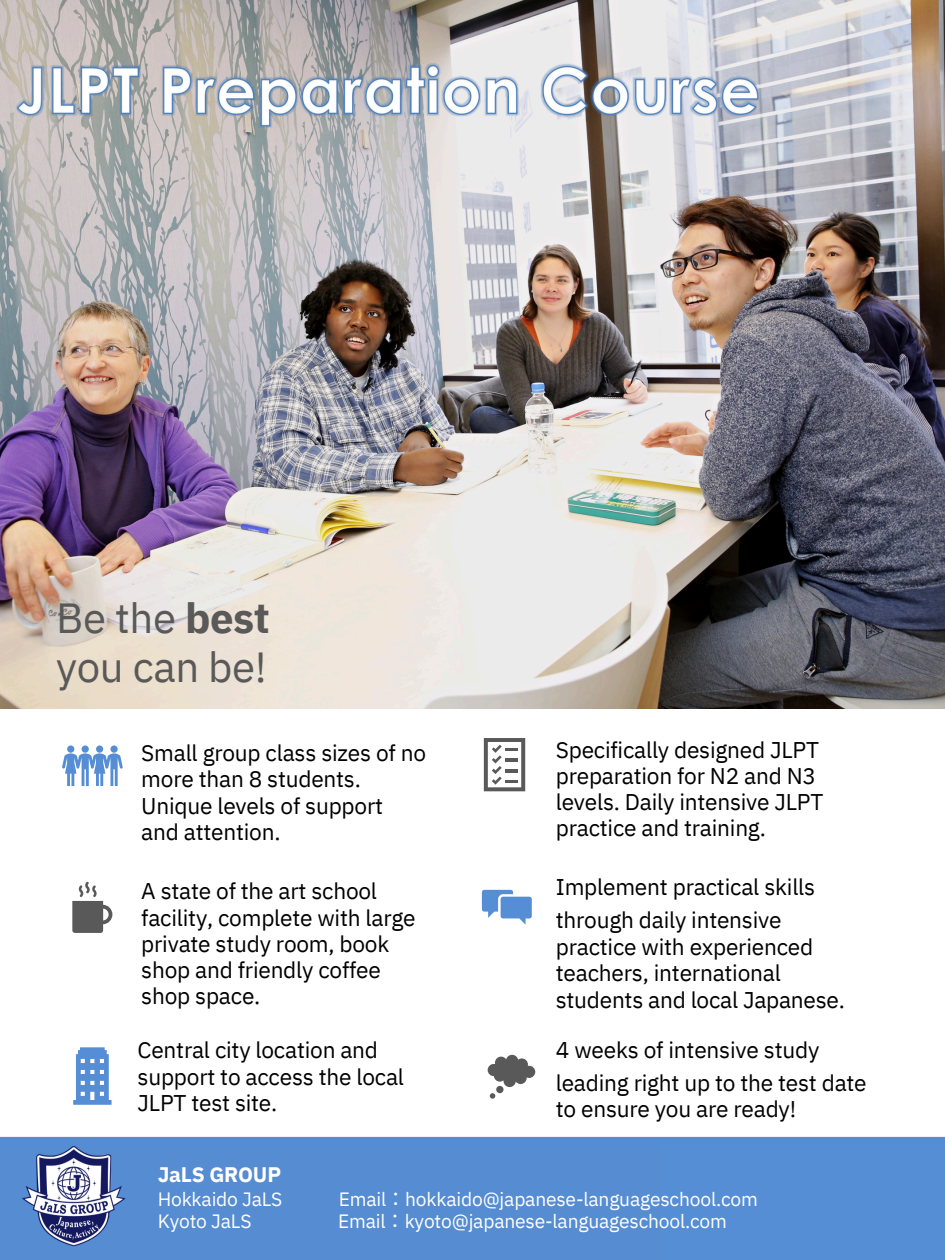
<style>
.page{position:relative;width:945px;height:1260px;background:#fff}
.page>*{position:absolute;margin:0;border:0;box-sizing:border-box;transform-origin:0 0}
.t1{font:42px/49.9px "IBM Plex Sans";letter-spacing:-.01em;color:#595959}
.t2{font:22.75px/26.2px "IBM Plex Sans";letter-spacing:-.01em;color:#000}
.t3{font:700 21px "IBM Plex Sans";letter-spacing:-.01em;color:#fff}
.t4{font:19.25px "IBM Plex Sans";letter-spacing:-.01em;color:#fefefe}
.s1{font-weight:700}
.s2{font-family:"Noto Sans CJ Ksc"}
</style>
<div class="page">
<img style="left:0;top:0;width:945px;height:709px">
<svg style="left:73px;top:1047px;width:39px;height:58px"></svg>
<svg style="left:72px;top:882px;width:40px;height:51px"></svg>
<div style="left:110px;top:745px;width:8px;height:8px;background:#558ed5;border-radius:50%"></div>
<div style="left:67px;top:745px;width:7px;height:8px;background:#558ed5;border-radius:50%"></div>
<div style="left:96px;top:745px;width:7px;height:8px;background:#558ed5;border-radius:50%"></div>
<div style="left:82px;top:745px;width:7px;height:8px;background:#558ed5;border-radius:50%"></div>
<svg style="left:62px;top:753px;width:61px;height:33px"></svg>
<svg style="left:488px;top:1055px;width:47px;height:32px"></svg>
<div style="left:496px;top:1086px;width:8px;height:7px;background:#595959;border-radius:50%"></div>
<svg style="left:490px;top:1093px;width:5px;height:6px"></svg>
<svg style="left:482px;top:890px;width:50px;height:35px"></svg>
<svg style="left:484px;top:738px;width:41px;height:53px"></svg>
<img style="left:9px;top:56px;width:757px;height:79px">
<img style="left:0;top:1136px;width:945px;height:124px">
<div style="left:662px;top:1145px;width:283px;height:115px;background:#558ed5"></div>
<p class="t1" style="left:56px;top:592px;width:215px">Be the <span class="s1">best </span>you can be!</p>
<h2 class="t2" style="left:141px;top:739px;width:286px">Small group class sizes of no more than 8 students.<br>Unique levels of support and attention.</h2>
<h2 class="t2" style="left:556px;top:736px;width:269px">Specifically designed JLPT preparation for N2 and N3 levels. Daily intensive JLPT practice and training.</h2>
<p class="t2" style="left:556px;top:871px;width:261px;line-height:32.9px">Implement practical skills through daily intensive</p>
<p class="t2" style="left:556px;top:933px;width:291px;line-height:26.9px">practice with experienced teachers, international students and local Japanese.</p>
<p class="t2" style="left:556px;top:1033px;width:312px;line-height:32.9px">4 weeks of intensive study leading right up to the test date</p>
<p class="t2" style="left:556px;top:1096px;width:242px">to ensure you are ready!</p>
<h2 class="t2" style="left:141px;top:878px;width:276px">A state of the art school facility, complete with large private study room, book shop and friendly coffee shop space.</h2>
<p class="t2" style="left:138px;top:1037px;width:268px">Central city location and support to access the local<br>JLPT test site.</p>
<h1 class="t3" style="left:158px;top:1161px;width:125px">JaLS GROUP</h1>
<h2 class="t4" style="left:158px;top:1186px;width:126px">Hokkaido JaLS</h2>
<h2 class="t4" style="left:339px;top:1186px;width:421px">Email<span class="s2">：</span> hokkaido@japanese-languageschool.com</h2>
<h2 class="t4" style="left:158px;top:1208px;width:95px">Kyoto JaLS</h2>
<h2 class="t4" style="left:338px;top:1208px;width:390px">Email<span class="s2">：</span> kyoto@japanese-languageschool.com</h2>
</div>
